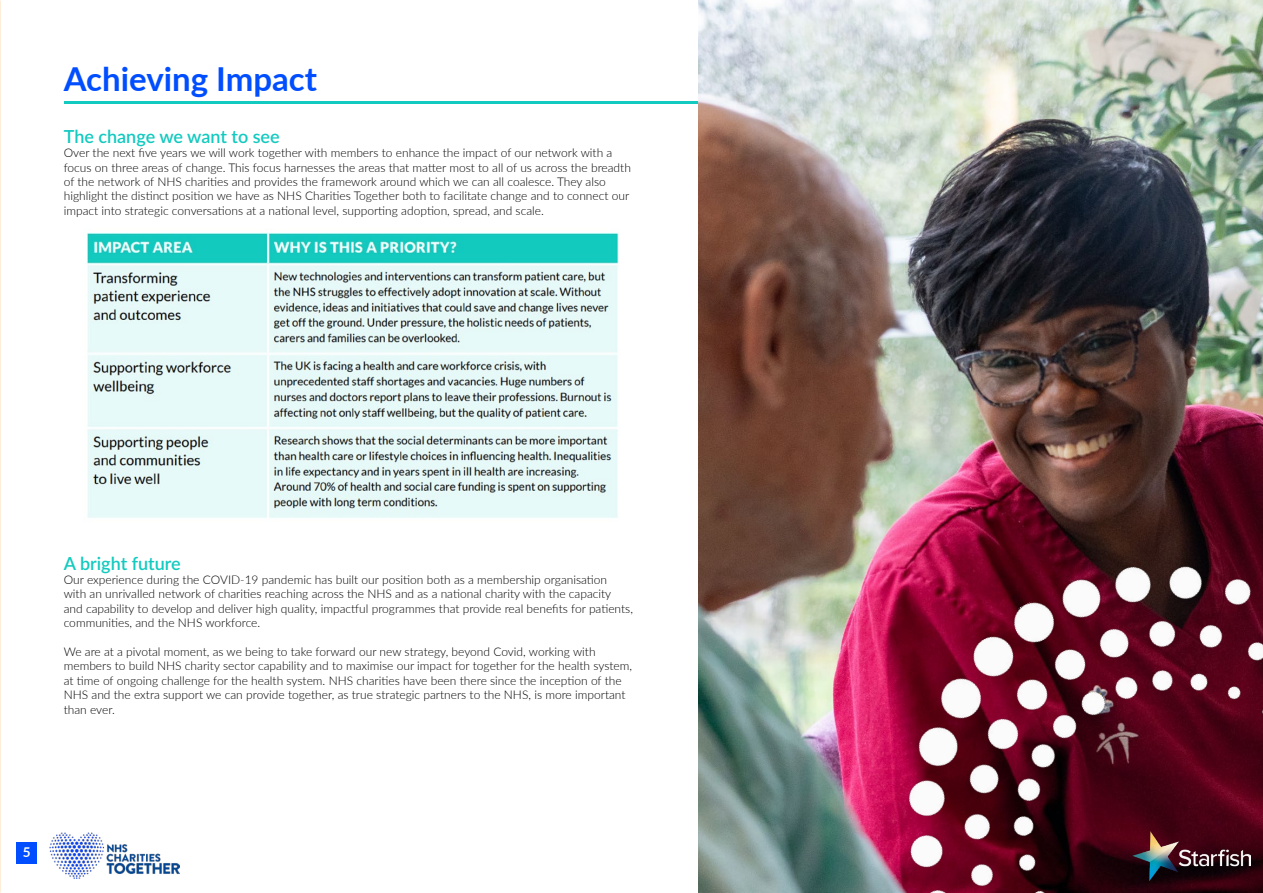
<style>
.page{position:relative;width:1263px;height:893px;background:#fff}
.page>*{position:absolute;margin:0;border:0;box-sizing:border-box;transform-origin:0 0}
.t1{font:700 33px "Lato";color:#004eff}
.t2{font:600 18px "Lato";color:#12cabf}
.t3{font:700 13.5px "Lato";color:#fff}
.t4{font:300 12px/14.4px "Lato";color:#000}
</style>
<div class="page">
<img style="left:49px;top:832px;width:131px;height:46px">
<div style="left:16px;top:842px;width:21px;height:22px;background:#004eff"></div>
<img style="left:0;top:0;width:1px;height:893px">
<hr style="left:64px;top:101px;width:645px;height:2px;background:#12cabf">
<img style="left:699px;top:0;width:564px;height:893px">
<img style="left:87px;top:232px;width:532px;height:286px">
<img style="left:823px;top:487px;width:440px;height:406px">
<h1 class="t1" style="left:64px;top:54px;width:255px">Achieving Impact</h1>
<h2 class="t2" style="left:64px;top:123px;width:217px">The change we want to see</h2>
<p class="t4" style="left:64px;top:145px;width:569px">Over the next five years we will work together with members to enhance the impact of our network with a focus on three areas of change. This focus harnesses the areas that matter most to all of us across the breadth of the network of NHS charities and provides the framework around which we can all coalesce. They also highlight the distinct position we have as NHS Charities Together both to facilitate change and to connect our impact into strategic conversations at a national level, supporting adoption, spread, and scale.</p>
<h2 class="t2" style="left:64px;top:550px;width:118px">A bright future</h2>
<p class="t4" style="left:64px;top:572px;width:571px">Our experience during the COVID-19 pandemic has built our position both as a membership organisation<br>with an unrivalled network of charities reaching across the NHS and as a national charity with the capacity and capability to develop and deliver high quality, impactful programmes that provide real benefits for patients, communities, and the NHS workforce.</p>
<p class="t4" style="left:64px;top:644px;width:570px">We are at a pivotal moment, as we being to take forward our new strategy, beyond Covid, working with members to build NHS charity sector capability and to maximise our impact for together for the health system, at time of ongoing challenge for the health system. NHS charities have been there since the inception of the NHS and the extra support we can provide together, as true strategic partners to the NHS, is more important than ever.</p>
<p class="t3" style="left:23px;top:842px;width:9px">5</p>
</div>
